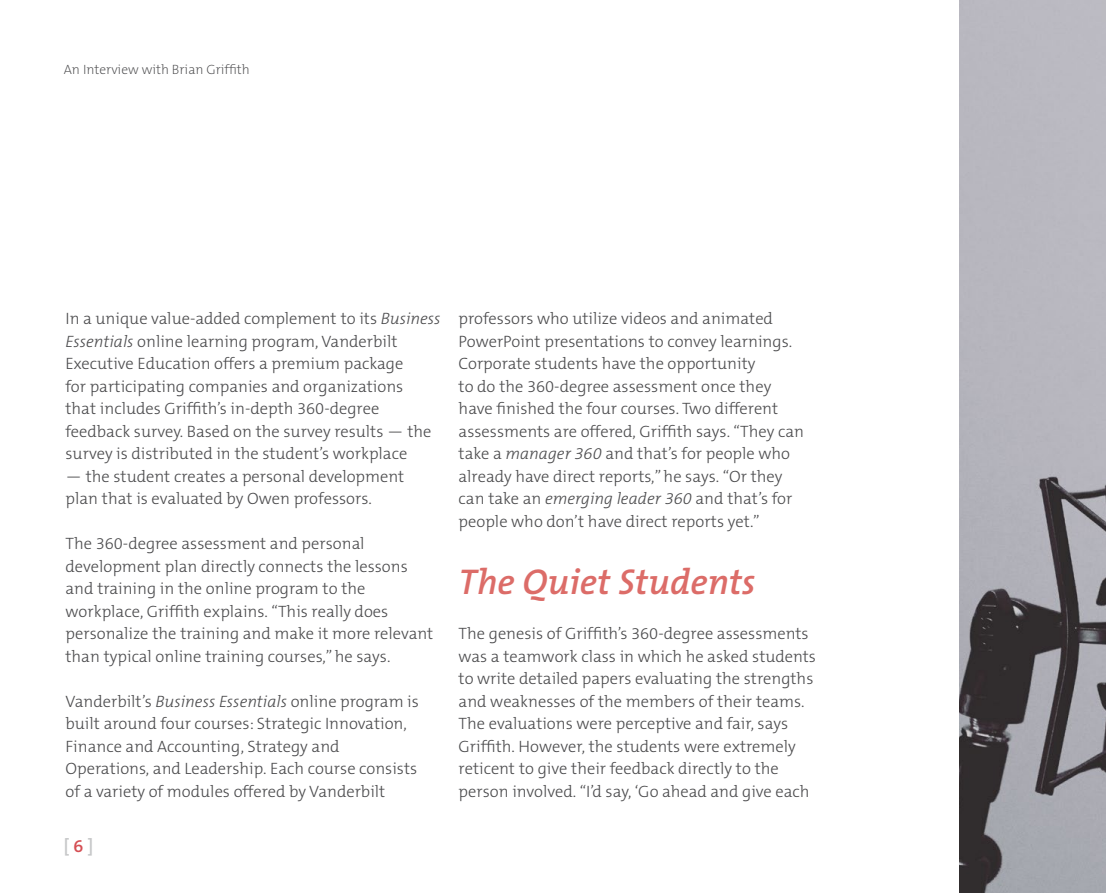
<style>
.page{position:relative;width:1106px;height:893px;background:#fff}
.page>*{position:absolute;margin:0;border:0;box-sizing:border-box;transform-origin:0 0}
.t1{font:italic 600 36px "The Mix B6";color:#dc6c68}
.t2{font:600 18px "The Mix B6";color:#c6c7c8}
.t3{font:300 16.5px/22.5px "The Mix B3";color:#4b4b4d}
.t4{font:200 13.5px "The Mix B2";color:#4b4b4d}
.s1{font-style:italic}
.s2{color:#d54e53}
</style>
<div class="page">
<img style="left:959px;top:0;width:147px;height:893px">
<p class="t4" style="left:64px;top:62px;width:187px">An Interview with Brian Griffith</p>
<p class="t3" style="left:65px;top:308px;width:376px">In a unique value-added complement to its <span class="s1">Business Essentials</span> online learning program, Vanderbilt Executive Education offers a premium package<br>for participating companies and organizations<br>that includes Griffith’s in-depth 360-degree feedback survey. Based on the survey results — the survey is distributed in the student’s workplace</p>
<p class="t3" style="left:65px;top:465px;width:340px">— the student creates a personal development plan that is evaluated by Owen professors.</p>
<p class="t3" style="left:65px;top:533px;width:369px">The 360-degree assessment and personal development plan directly connects the lessons and training in the online program to the workplace, Griffith explains. “This really does personalize the training and make it more relevant than typical online training courses,” he says.</p>
<p class="t3" style="left:65px;top:690px;width:355px">Vanderbilt’s <span class="s1">Business Essentials</span> online program is built around four courses: Strategic Innovation, Finance and Accounting, Strategy and Operations, and Leadership. Each course consists of a variety of modules offered by Vanderbilt</p>
<p class="t2" style="left:64px;top:837px;width:31px">[<span class="s2">6</span> ]</p>
<p class="t3" style="left:458px;top:308px;width:347px">professors who utilize videos and animated PowerPoint presentations to convey learnings.<br>Corporate students have the opportunity<br>to do the 360-degree assessment once they have finished the four courses. Two different assessments are offered, Griffith says. “They can take a <span class="s1">manager 360</span> and that’s for people who already have direct reports,” he says. “Or they can take an <span class="s1">emerging leader 360</span> and that’s for people who don’t have direct reports yet.”</p>
<h1 class="t1" style="left:458px;top:563px;width:298px">The Quiet Students</h1>
<p class="t3" style="left:458px;top:623px;width:359px">The genesis of Griffith’s 360-degree assessments was a teamwork class in which he asked students to write detailed papers evaluating the strengths and weaknesses of the members of their teams.<br>The evaluations were perceptive and fair, says Griffith. However, the students were extremely reticent to give their feedback directly to the person involved. “I’d say, ‘Go ahead and give each</p>
</div>
